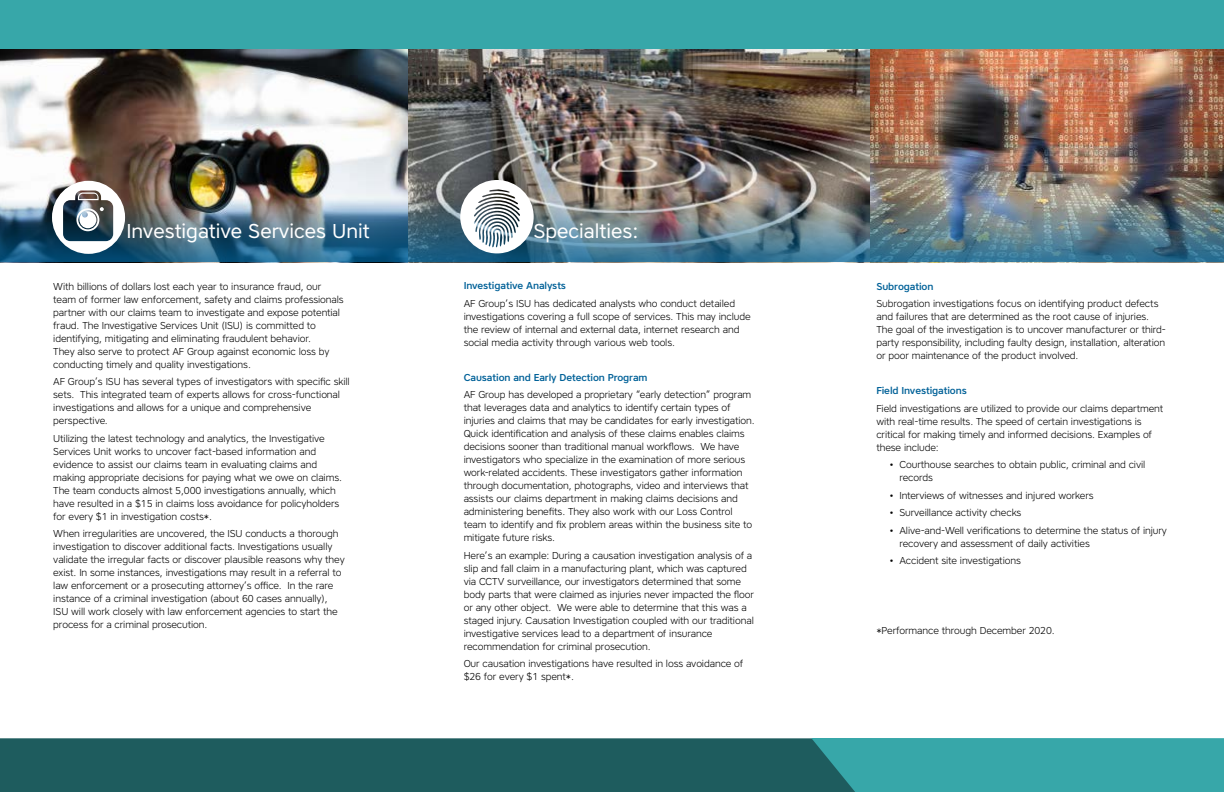
<style>
.page{position:relative;width:1224px;height:792px;background:#fff}
.page>*{position:absolute;margin:0;border:0;box-sizing:border-box;transform-origin:0 0}
.t1{font:20px "Core Sans A";color:#fff}
.t2{font:300 10px/13px "Core Sans A";letter-spacing:-.01em;color:#000}
.t3{font:500 10px "Core Sans A";letter-spacing:-.01em;color:#006198}
</style>
<div class="page">
<img style="left:869px;top:49px;width:355px;height:138px">
<img style="left:408px;top:49px;width:461px;height:138px">
<img style="left:0;top:49px;width:408px;height:138px">
<img style="left:0;top:187px;width:1224px;height:75px">
<div style="left:0;top:0;width:1224px;height:49px;background:#37a7a9"></div>
<div style="left:0;top:738px;width:811px;height:54px;background:#1e5c5e"></div>
<div style="left:811px;top:738px;width:413px;height:54px;background:#37a7a9"></div>
<img style="left:52px;top:181px;width:73px;height:73px">
<svg style="left:460px;top:180px;width:74px;height:73px"></svg>
<h1 class="t1" style="left:126px;top:218px;width:245px">Investigative Services Unit</h1>
<p class="t2" style="left:53px;top:279px;width:292px">With billions of dollars lost each year to insurance fraud, our team of former law enforcement, safety and claims professionals partner with our claims team to investigate and expose potential fraud. The Investigative Services Unit (ISU) is committed to identifying, mitigating and eliminating fraudulent behavior.<br>They also serve to protect AF Group against economic loss by conducting timely and quality investigations.</p>
<p class="t2" style="left:53px;top:375px;width:298px">AF Group’s ISU has several types of investigators with specific skill sets. This integrated team of experts allows for cross-functional investigations and allows for a unique and comprehensive perspective.</p>
<p class="t2" style="left:53px;top:431px;width:290px">Utilizing the latest technology and analytics, the Investigative Services Unit works to uncover fact-based information and evidence to assist our claims team in evaluating claims and making appropriate decisions for paying what we owe on claims.<br>The team conducts almost 5,000 investigations annually, which have resulted in a $15 in claims loss avoidance for policyholders for every $1 in investigation costs*.</p>
<p class="t2" style="left:53px;top:527px;width:293px">When irregularities are uncovered, the ISU conducts a thorough investigation to discover additional facts. Investigations usually validate the irregular facts or discover plausible reasons why they exist. In some instances, investigations may result in a referral to law enforcement or a prosecuting attorney’s office. In the rare instance of a criminal investigation (about 60 cases annually), ISU will work closely with law enforcement agencies to start the process for a criminal prosecution.</p>
<h1 class="t1" style="left:533px;top:218px;width:106px">Specialties:</h1>
<p class="t3" style="left:464px;top:279px;width:104px">Investigative Analysts</p>
<p class="t2" style="left:464px;top:297px;width:289px">AF Group’s ISU has dedicated analysts who conduct detailed investigations covering a full scope of services. This may include the review of internal and external data, internet research and social media activity through various web tools.</p>
<p class="t3" style="left:464px;top:371px;width:185px">Causation and Early Detection Program</p>
<p class="t2" style="left:464px;top:388px;width:293px">AF Group has developed a proprietary “early detection” program that leverages data and analytics to identify certain types of injuries and claims that may be candidates for early investigation.<br>Quick identification and analysis of these claims enables claims decisions sooner than traditional manual workflows. We have investigators who specialize in the examination of more serious work-related accidents. These investigators gather information through documentation, photographs, video and interviews that assists our claims department in making claims decisions and administering benefits. They also work with our Loss Control team to identify and fix problem areas within the business site to mitigate future risks.</p>
<p class="t2" style="left:464px;top:549px;width:292px">Here’s an example: During a causation investigation analysis of a slip and fall claim in a manufacturing plant, which was captured via CCTV surveillance, our investigators determined that some body parts that were claimed as injuries never impacted the floor or any other object. We were able to determine that this was a staged injury. Causation Investigation coupled with our traditional investigative services lead to a department of insurance recommendation for criminal prosecution.</p>
<p class="t2" style="left:464px;top:657px;width:281px">Our causation investigations have resulted in loss avoidance of $26 for every $1 spent*.</p>
<p class="t3" style="left:876px;top:279px;width:59px">Subrogation</p>
<p class="t2" style="left:876px;top:297px;width:291px">Subrogation investigations focus on identifying product defects and failures that are determined as the root cause of injuries.<br>The goal of the investigation is to uncover manufacturer or third&shy;party responsibility, including faulty design, installation, alteration or poor maintenance of the product involved.</p>
<p class="t3" style="left:876px;top:384px;width:92px">Field Investigations</p>
<p class="t2" style="left:876px;top:401px;width:288px">Field investigations are utilized to provide our claims department with real-time results. The speed of certain investigations is critical for making timely and informed decisions. Examples of these include:</p>
<p class="t2" style="left:899px;top:458px;width:248px;text-indent:-10px">• Courthouse searches to obtain public, criminal and civil records</p>
<p class="t2" style="left:889px;top:488px;width:206px">• Interviews of witnesses and injured workers</p>
<p class="t2" style="left:889px;top:506px;width:134px">• Surveillance activity checks</p>
<p class="t2" style="left:899px;top:523px;width:269px;text-indent:-10px">• Alive-and-Well verifications to determine the status of injury recovery and assessment of daily activities</p>
<p class="t2" style="left:889px;top:554px;width:133px">• Accident site investigations</p>
<p class="t2" style="left:876px;top:624px;width:180px">*Performance through December 2020.</p>
</div>
